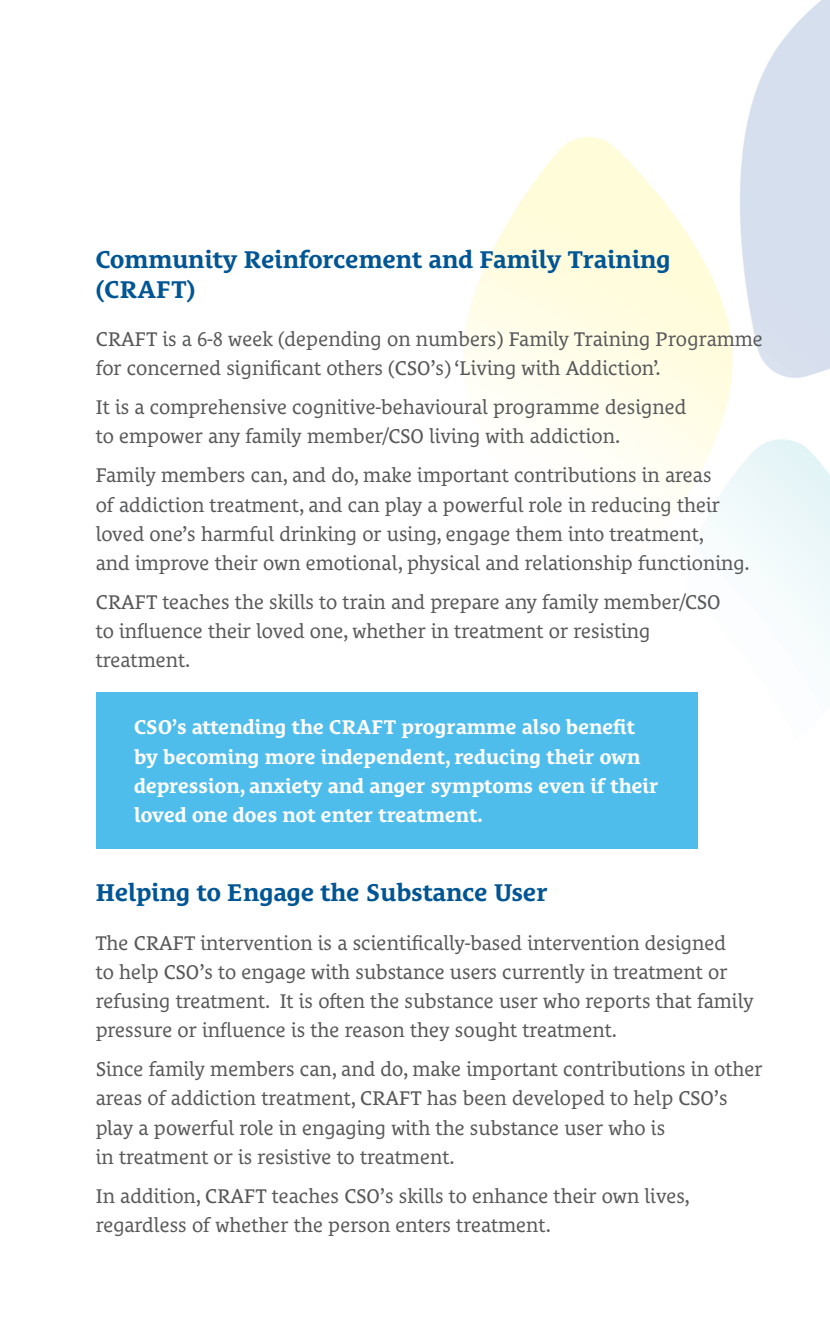
<style>
.page{position:relative;width:830px;height:1340px;background:#fff}
.page>*{position:absolute;margin:0;border:0;box-sizing:border-box;transform-origin:0 0}
.t1{font:700 24.75px/29.2px "Le Monde Courrier Pro";color:#005594}
.t2{font:20.25px/29.2px "Le Monde Courrier Pro";color:#57585a}
.t3{font:700 20.25px/29.2px "Le Monde Courrier Pro";color:#fff}
</style>
<div class="page">
<img style="left:96px;top:0;width:733px;height:849px">
<div style="left:96px;top:692px;width:601px;height:156px;background:#4fbdec"></div>
<p class="t1" style="left:96px;top:242px;width:576px">Community Reinforcement and Family Training (CRAFT)</p>
<p class="t2" style="left:96px;top:322px;width:668px">CRAFT is a 6-8 week (depending on numbers) Family Training Programme for concerned significant others (CSO’s) ‘Living with Addiction’.</p>
<p class="t2" style="left:96px;top:390px;width:592px">It is a comprehensive cognitive-behavioural programme designed to empower any family member/CSO living with addiction.</p>
<p class="t2" style="left:96px;top:458px;width:655px">Family members can, and do, make important contributions in areas<br>of addiction treatment, and can play a powerful role in reducing their loved one’s harmful drinking or using, engage them into treatment,<br>and improve their own emotional, physical and relationship functioning.</p>
<p class="t2" style="left:96px;top:585px;width:626px">CRAFT teaches the skills to train and prepare any family member/CSO to influence their loved one, whether in treatment or resisting treatment.</p>
<p class="t3" style="left:134px;top:710px;width:525px">CSO’s attending the CRAFT programme also benefit by becoming more independent, reducing their own depression, anxiety and anger symptoms even if their loved one does not enter treatment.</p>
<p class="t1" style="left:96px;top:875px;width:453px">Helping to Engage the Substance User</p>
<p class="t2" style="left:96px;top:925px;width:659px">The CRAFT intervention is a scientifically-based intervention designed<br>to help CSO’s to engage with substance users currently in treatment or refusing treatment. It is often the substance user who reports that family pressure or influence is the reason they sought treatment.</p>
<p class="t2" style="left:96px;top:1052px;width:668px">Since family members can, and do, make important contributions in other areas of addiction treatment, CRAFT has been developed to help CSO’s play a powerful role in engaging with the substance user who is<br>in treatment or is resistive to treatment.</p>
<p class="t2" style="left:96px;top:1178px;width:595px">In addition, CRAFT teaches CSO’s skills to enhance their own lives, regardless of whether the person enters treatment.</p>
</div>
